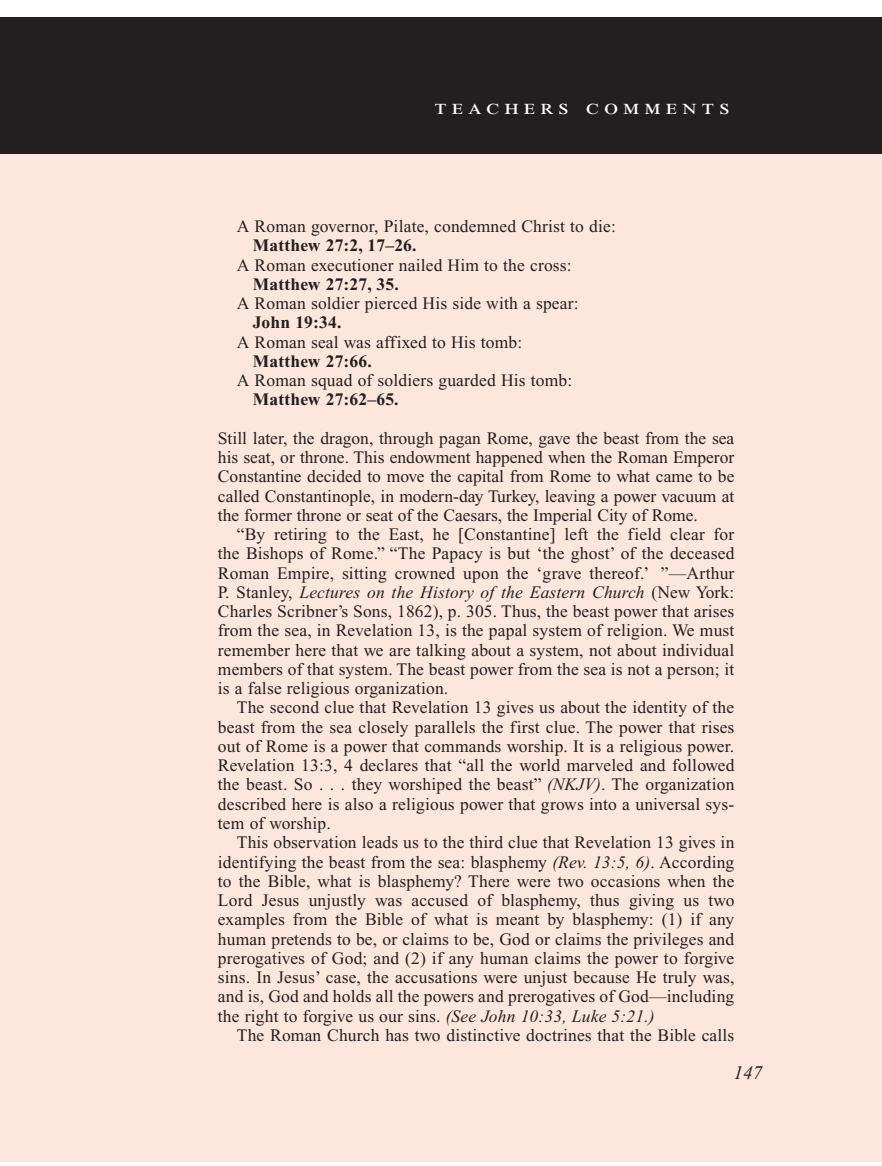
<style>
.page{position:relative;width:882px;height:1166px;background:#fff}
.page>*{position:absolute;margin:0;border:0;box-sizing:border-box;transform-origin:0 0}
.Teachers_Comments_He{font:21px "Times New Roman PS Std";letter-spacing:.2em;color:#fff;scale:1.2 1}
.PageNumbers{font:italic 19.25px "Times New Roman PS Std";color:#231f20}
.Objectives_Body_Text{font:17.5px/19.2px "Times New Roman PS Std";letter-spacing:.01em;color:#231f20;text-align:justify}
.Objectives_Body_Text-2{font:700 17.5px "Times New Roman PS Std";letter-spacing:.01em;color:#231f20}
.s1{font-style:italic}
</style>
<div class="page">
<div style="left:0;top:149px;width:882px;height:1012px;background:#fde7dc"></div>
<div style="left:0;top:17px;width:882px;height:137px;background:#231f20"></div>
<p class="Teachers_Comments_He" style="left:435px;top:96px;width:247px">teachers comments</p>
<p class="Objectives_Body_Text" style="left:237px;top:216px;width:381px">A Roman governor, Pilate, condemned Christ to die:</p>
<p class="Objectives_Body_Text-2" style="left:253px;top:236px;width:165px">Matthew 27:2, 17–26.</p>
<p class="Objectives_Body_Text" style="left:237px;top:255px;width:336px">A Roman executioner nailed Him to the cross:</p>
<p class="Objectives_Body_Text-2" style="left:253px;top:274px;width:147px">Matthew 27:27, 35.</p>
<p class="Objectives_Body_Text" style="left:237px;top:293px;width:343px">A Roman soldier pierced His side with a spear:</p>
<p class="Objectives_Body_Text-2" style="left:253px;top:313px;width:90px">John 19:34.</p>
<p class="Objectives_Body_Text" style="left:237px;top:332px;width:287px">A Roman seal was affixed to His tomb:</p>
<p class="Objectives_Body_Text-2" style="left:253px;top:351px;width:120px">Matthew 27:66.</p>
<p class="Objectives_Body_Text" style="left:237px;top:370px;width:337px">A Roman squad of soldiers guarded His tomb:</p>
<p class="Objectives_Body_Text-2" style="left:253px;top:390px;width:147px">Matthew 27:62–65.</p>
<p class="Objectives_Body_Text" style="left:218px;top:428px;width:518px">Still later, the dragon, through pagan Rome, gave the beast from the sea his seat, or throne. This endowment happened when the Roman Emperor Constantine decided to move the capital from Rome to what came to be called Constantinople, in modern-day Turkey, leaving a power vacuum at the former throne or seat of the Caesars, the Imperial City of Rome.</p>
<p class="Objectives_Body_Text" style="left:218px;top:524px;width:518px;text-indent:19px">“By retiring to the East, he [Constantine] left the field clear for the Bishops of Rome.” “The Papacy is but ‘the ghost’ of the deceased Roman Empire, sitting crowned upon the ‘grave thereof.’ ”—Arthur P. Stanley, <span class="s1">Lectures on the History of the Eastern Church</span> (New York:<br>Charles Scribner’s Sons, 1862), p. 305. Thus, the beast power that arises from the sea, in Revelation 13, is the papal system of religion. We must remember here that we are talking about a system, not about individual members of that system. The beast power from the sea is not a person; it is a false religious organization.</p>
<p class="Objectives_Body_Text" style="left:218px;top:698px;width:518px;text-indent:19px">The second clue that Revelation 13 gives us about the identity of the beast from the sea closely parallels the first clue. The power that rises out of Rome is a power that commands worship. It is a religious power.<br>Revelation 13:3, 4 declares that “all the world marveled and followed the beast. So . . . they worshiped the beast” <span class="s1">(NKJV)</span>. The organization described here is also a religious power that grows into a universal sys&shy;tem of worship.</p>
<p class="Objectives_Body_Text" style="left:218px;top:832px;width:518px;text-indent:19px">This observation leads us to the third clue that Revelation 13 gives in identifying the beast from the sea: blasphemy <span class="s1">(Rev. 13:5, 6)</span>. According to the Bible, what is blasphemy? There were two occasions when the Lord Jesus unjustly was accused of blasphemy, thus giving us two examples from the Bible of what is meant by blasphemy: (1) if any human pretends to be, or claims to be, God or claims the privileges and prerogatives of God; and (2) if any human claims the power to forgive sins. In Jesus’ case, the accusations were unjust because He truly was, and is, God and holds all the powers and prerogatives of God—including the right to forgive us our sins. <span class="s1">(See John 10:33, Luke 5:21.)</span></p>
<p class="Objectives_Body_Text" style="left:237px;top:1025px;width:499px">The Roman Church has two distinctive doctrines that the Bible calls</p>
<p class="PageNumbers" style="left:734px;top:1062px;width:30px">147</p>
</div>
